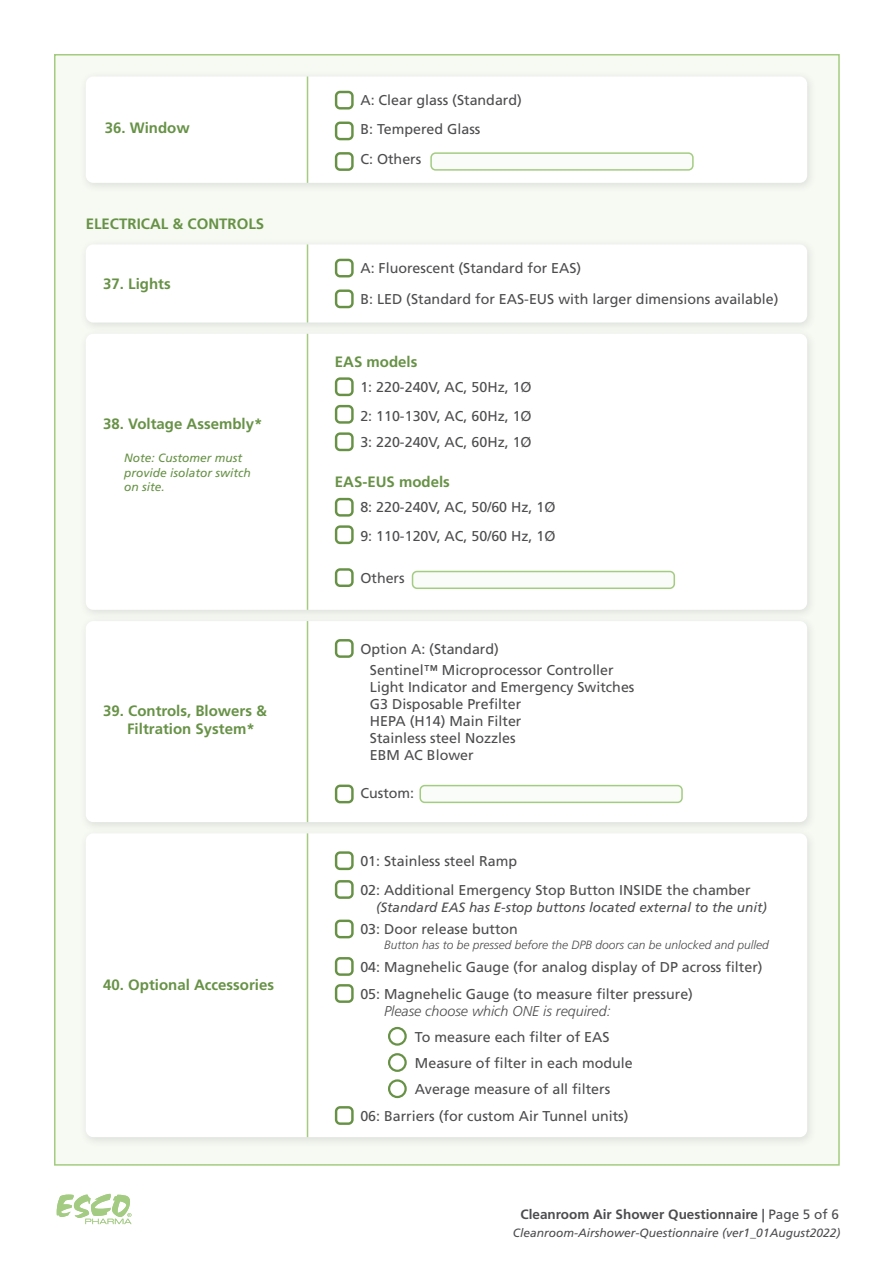
<style>
.page{position:relative;width:893px;height:1263px;background:#fff}
.page>*{position:absolute;margin:0;border:0;box-sizing:border-box;transform-origin:0 0}
.t1{font:700 15px/18px "Frutiger LT Std";color:#679246}
.t2{font:14.25px "Frutiger LT Std";color:#4d4d4f}
.t3{font:italic 300 14.25px "Frutiger LT Std";color:#4d4d4f}
.t4{font:italic 13.5px "Frutiger LT Std";color:#4d4d4f}
.t5{font:700 13.5px "Frutiger LT Std";color:#4d4c4f}
.t6{font:italic 300 12px "Frutiger LT Std";color:#4d4d4f}
.t7{font:italic 12px "Frutiger LT Std";color:#4d4c4f}
.t8{font:italic 12px/14.4px "Frutiger LT Std";color:#679246}
.s1{font-weight:400}
</style>
<div class="page">
<svg style="left:57px;top:1194px;width:74px;height:30px"></svg>
<div style="left:54px;top:54px;width:786px;height:1112px;background:#f6faf3;border:2px solid #a3cc81"></div>
<div style="left:79px;top:71px;width:738px;height:122px;background:#f2f5ef"></div>
<div style="left:86px;top:77px;width:721px;height:106px;background:#fff;border-radius:8px"></div>
<div style="left:335px;top:91px;width:19px;height:19px;border:2px solid #679246;border-radius:4px"></div>
<div style="left:335px;top:122px;width:19px;height:18px;border:2px solid #679246;border-radius:4px"></div>
<div style="left:335px;top:152px;width:19px;height:19px;border:2px solid #679246;border-radius:4px"></div>
<hr style="left:307px;top:77px;width:1px;height:106px;background:#a3cc81">
<div style="left:431px;top:153px;width:262px;height:17px;background:#f9fcf8;border-radius:4px"></div>
<div style="left:430px;top:152px;width:264px;height:19px;border:2px solid #a3cc81;border-radius:4px"></div>
<div style="left:79px;top:239px;width:738px;height:94px;background:#eff3ec"></div>
<div style="left:86px;top:244px;width:721px;height:79px;background:#fff;border-radius:8px"></div>
<div style="left:335px;top:259px;width:19px;height:18px;border:2px solid #679246;border-radius:4px"></div>
<div style="left:335px;top:289px;width:19px;height:19px;border:2px solid #679246;border-radius:4px"></div>
<hr style="left:307px;top:244px;width:1px;height:79px;background:#a3cc81">
<div style="left:79px;top:828px;width:738px;height:320px;background:#f0f3ed"></div>
<div style="left:86px;top:833px;width:721px;height:304px;background:#fff;border-radius:8px"></div>
<div style="left:335px;top:851px;width:19px;height:19px;border:2px solid #679246;border-radius:4px"></div>
<div style="left:335px;top:880px;width:19px;height:19px;border:2px solid #679246;border-radius:4px"></div>
<div style="left:335px;top:957px;width:19px;height:19px;border:2px solid #679246;border-radius:4px"></div>
<div style="left:335px;top:1106px;width:19px;height:19px;border:2px solid #679246;border-radius:4px"></div>
<hr style="left:307px;top:833px;width:1px;height:304px;background:#a3cc81">
<div style="left:79px;top:328px;width:738px;height:293px;background:#4d4d4f;opacity:.15"></div>
<div style="left:86px;top:334px;width:721px;height:276px;background:#fff;border-radius:8px"></div>
<div style="left:335px;top:377px;width:19px;height:19px;border:2px solid #679246;border-radius:4px"></div>
<div style="left:335px;top:498px;width:19px;height:19px;border:2px solid #679246;border-radius:4px"></div>
<div style="left:335px;top:405px;width:19px;height:19px;border:2px solid #679246;border-radius:4px"></div>
<div style="left:335px;top:525px;width:19px;height:19px;border:2px solid #679246;border-radius:4px"></div>
<div style="left:335px;top:568px;width:19px;height:19px;border:2px solid #679246;border-radius:4px"></div>
<div style="left:335px;top:432px;width:19px;height:19px;border:2px solid #679246;border-radius:4px"></div>
<hr style="left:307px;top:334px;width:1px;height:276px;background:#a3cc81">
<div style="left:412px;top:571px;width:262px;height:17px;background:#f9fcf8;border-radius:4px"></div>
<div style="left:412px;top:571px;width:263px;height:18px;border:2px solid #a3cc81;border-radius:4px"></div>
<div style="left:79px;top:615px;width:738px;height:218px;background:#4d4d4f;opacity:.15"></div>
<div style="left:86px;top:621px;width:721px;height:201px;background:#fff;border-radius:8px"></div>
<div style="left:335px;top:639px;width:19px;height:19px;border:2px solid #679246;border-radius:4px"></div>
<div style="left:335px;top:785px;width:19px;height:18px;border:2px solid #679246;border-radius:4px"></div>
<hr style="left:307px;top:621px;width:1px;height:201px;background:#a3cc81">
<div style="left:420px;top:786px;width:262px;height:16px;background:#f9fcf8;border-radius:4px"></div>
<div style="left:419px;top:785px;width:264px;height:18px;border:2px solid #a3cc81;border-radius:4px"></div>
<div style="left:335px;top:920px;width:19px;height:18px;border:2px solid #679246;border-radius:4px"></div>
<div style="left:335px;top:984px;width:19px;height:19px;border:2px solid #679246;border-radius:4px"></div>
<div style="left:388px;top:1027px;width:19px;height:19px;border:2px solid #679246;border-radius:50%"></div>
<div style="left:388px;top:1053px;width:19px;height:19px;border:2px solid #679246;border-radius:50%"></div>
<div style="left:388px;top:1079px;width:19px;height:19px;border:2px solid #679246;border-radius:50%"></div>
<p class="t1" style="left:105px;top:119px;width:87px">36. Window</p>
<p class="t1" style="left:86px;top:215px;width:180px">ELECTRICAL &amp; CONTROLS</p>
<p class="t1" style="left:103px;top:275px;width:69px">37. Lights</p>
<p class="t1" style="left:103px;top:415px;width:161px">38. Voltage Assembly*</p>
<p class="t8" style="left:124px;top:451px;width:128px">Note: Customer must provide isolator switch on site.</p>
<p class="t1" style="left:127px;top:702px;width:141px;text-indent:-24px">39. Controls, Blowers &amp;<br>Filtration System*</p>
<p class="t1" style="left:103px;top:976px;width:172px">40. Optional Accessories</p>
<p class="t2" style="left:360px;top:92px;width:163px">A: Clear glass (Standard)</p>
<p class="t2" style="left:360px;top:120px;width:122px">B: Tempered Glass</p>
<p class="t2" style="left:360px;top:151px;width:62px">C: Others</p>
<p class="t2" style="left:360px;top:260px;width:222px">A: Fluorescent (Standard for EAS)</p>
<p class="t2" style="left:360px;top:291px;width:420px">B: LED (Standard for EAS-EUS with larger dimensions available)</p>
<p class="t1" style="left:335px;top:353px;width:84px">EAS models</p>
<p class="t2" style="left:360px;top:379px;width:173px">1: 220-240V, AC, 50Hz, 1Ø</p>
<p class="t2" style="left:360px;top:407px;width:173px">2: 110-130V, AC, 60Hz, 1Ø</p>
<p class="t2" style="left:360px;top:434px;width:173px">3: 220-240V, AC, 60Hz, 1Ø</p>
<p class="t1" style="left:335px;top:473px;width:117px">EAS-EUS models</p>
<p class="t2" style="left:360px;top:499px;width:197px">8: 220-240V, AC, 50/60 Hz, 1Ø</p>
<p class="t2" style="left:360px;top:528px;width:197px">9: 110-120V, AC, 50/60 Hz, 1Ø</p>
<p class="t2" style="left:360px;top:570px;width:46px">Others</p>
<p class="t2" style="left:360px;top:640px;width:140px">Option A: (Standard)</p>
<p class="t2" style="left:370px;top:661px;width:245px">Sentinel™ Microprocessor Controller</p>
<p class="t2" style="left:370px;top:679px;width:266px">Light Indicator and Emergency Switches</p>
<p class="t2" style="left:370px;top:696px;width:153px">G3 Disposable Prefilter</p>
<p class="t2" style="left:370px;top:713px;width:153px">HEPA (H14) Main Filter</p>
<p class="t2" style="left:370px;top:730px;width:147px">Stainless steel Nozzles</p>
<p class="t2" style="left:370px;top:747px;width:105px">EBM AC Blower</p>
<p class="t2" style="left:360px;top:784px;width:55px">Custom:</p>
<p class="t2" style="left:360px;top:852px;width:158px">01: Stainless steel Ramp</p>
<p class="t2" style="left:360px;top:881px;width:392px">02: Additional Emergency Stop Button INSIDE the chamber</p>
<p class="t4" style="left:376px;top:899px;width:392px">(Standard EAS has E-stop buttons located external to the unit)</p>
<p class="t2" style="left:360px;top:921px;width:159px">03: Door release button</p>
<p class="t6" style="left:384px;top:937px;width:386px">Button has to be pressed before the DPB doors can be unlocked and pulled</p>
<p class="t2" style="left:360px;top:985px;width:334px">05: Magnehelic Gauge (to measure filter pressure)</p>
<p class="t3" style="left:384px;top:1003px;width:228px">Please choose which ONE is required:</p>
<p class="t2" style="left:415px;top:1028px;width:196px">To measure each filter of EAS</p>
<p class="t2" style="left:415px;top:1054px;width:219px">Measure of filter in each module</p>
<p class="t2" style="left:415px;top:1081px;width:197px">Average measure of all filters</p>
<p class="t2" style="left:360px;top:958px;width:404px">04: Magnehelic Gauge (for analog display of DP across filter)</p>
<p class="t2" style="left:360px;top:1107px;width:270px">06: Barriers (for custom Air Tunnel units)</p>
<p class="t5" style="left:521px;top:1206px;width:320px">Cleanroom Air Shower Questionnaire | <span class="s1">Page 5 of 6</span></p>
<p class="t7" style="left:513px;top:1225px;width:329px">Cleanroom-Airshower-Questionnaire (ver1_01August2022)</p>
</div>
